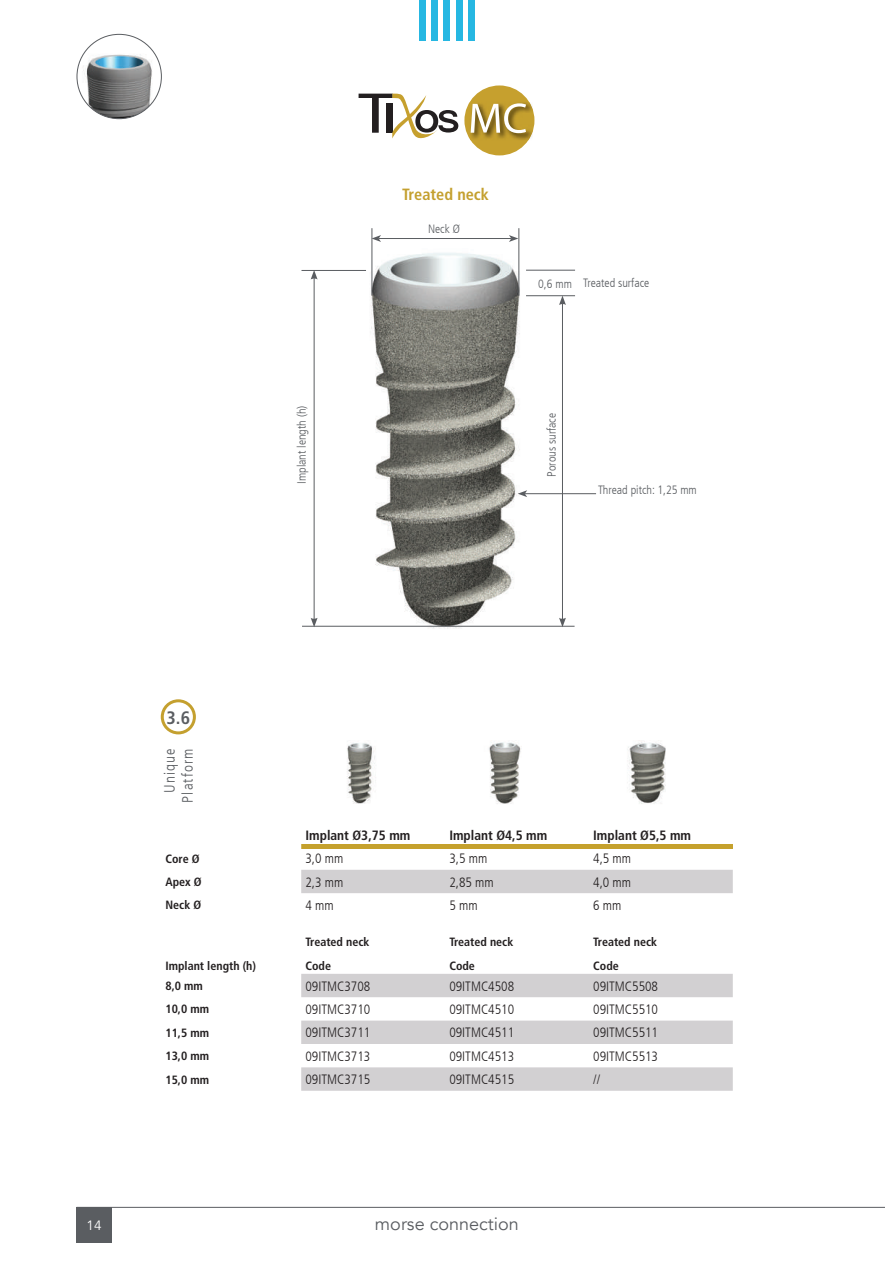
<style>
.page{position:relative;width:885px;height:1263px;background:#fff}
.page>*{position:absolute;margin:0;border:0;box-sizing:border-box;transform-origin:0 0}
.t1{font:18px "Avenir";color:#5a5d61}
.t2{font:700 condensed 18px "Frutiger";color:#5a5d61}
.t3{font:700 condensed 16.35px "Frutiger";color:#c4a02f}
.t4{font:300 condensed 15px/18px "Frutiger LT";letter-spacing:.08em;color:#5a5d61;text-align:right}
.t5{font:300 condensed 13.5px "Frutiger LT";color:#231f20}
.t6{font:700 condensed 13.5px "Frutiger";color:#231f20}
.t7{font:13.5px "Avenir";color:#fff}
.t8{font:700 condensed 12px "Frutiger";color:#231f20}
.t9{font:300 condensed 12px "Frutiger LT";color:#5a5d61}
</style>
<div class="page">
<hr style="left:77px;top:1207px;width:807px;height:1px;background:#5a5d61">
<div style="left:77px;top:1207px;width:35px;height:35px;background:#5a5d61"></div>
<div style="left:419px;top:0;width:6px;height:41px;background:#26b7e2"></div>
<div style="left:431px;top:0;width:6px;height:41px;background:#26b7e2"></div>
<div style="left:443px;top:0;width:7px;height:41px;background:#26b7e2"></div>
<div style="left:456px;top:0;width:6px;height:41px;background:#26b7e2"></div>
<div style="left:468px;top:0;width:6px;height:41px;background:#26b7e2"></div>
<img style="left:77px;top:42px;width:84px;height:77px">
<img style="left:307px;top:232px;width:275px;height:397px">
<hr style="left:313px;top:277px;width:1px;height:343px;background:#5a5d61">
<svg style="left:310px;top:271px;width:7px;height:8px"></svg>
<svg style="left:310px;top:618px;width:7px;height:8px"></svg>
<hr style="left:562px;top:303px;width:1px;height:317px;background:#5a5d61">
<svg style="left:558px;top:296px;width:7px;height:9px"></svg>
<svg style="left:558px;top:618px;width:7px;height:8px"></svg>
<hr style="left:302px;top:626px;width:272px;height:1px;background:#5a5d61">
<hr style="left:526px;top:270px;width:49px;height:1px;background:#5a5d61">
<hr style="left:526px;top:295px;width:49px;height:1px;background:#5a5d61">
<hr style="left:301px;top:270px;width:65px;height:1px;background:#5a5d61">
<hr style="left:378px;top:238px;width:133px;height:1px;background:#5a5d61">
<svg style="left:508px;top:235px;width:10px;height:7px"></svg>
<svg style="left:372px;top:235px;width:9px;height:7px"></svg>
<hr style="left:371px;top:228px;width:1px;height:68px;background:#5a5d61">
<hr style="left:518px;top:228px;width:1px;height:68px;background:#5a5d61">
<img style="left:347px;top:743px;width:29px;height:61px">
<img style="left:489px;top:742px;width:32px;height:62px">
<img style="left:627px;top:741px;width:38px;height:63px">
<div style="left:464px;top:85px;width:70px;height:70px;background:#c6a02e;border-radius:50%"></div>
<img style="left:469px;top:102px;width:63px;height:38px">
<svg style="left:470px;top:103px;width:56px;height:30px"></svg>
<svg style="left:358px;top:94px;width:100px;height:45px"></svg>
<hr style="left:524px;top:493px;width:71px;height:1px;background:#5a5d61">
<svg style="left:517px;top:490px;width:10px;height:7px"></svg>
<svg style="left:301px;top:844px;width:431px;height:49px"></svg>
<svg style="left:301px;top:974px;width:431px;height:117px;fill:#d2d0d2"></svg>
<div style="left:161px;top:699px;width:35px;height:35px;border:3px solid #c4a02f;border-radius:50%"></div>
<p class="t3" style="left:402px;top:185px;width:88px">Treated neck</p>
<h1 class="t2" style="left:166px;top:707px;width:25px">3.6</h1>
<p class="t4" style="left:161px;top:803px;width:56px;rotate:-90deg">Unique<br>Platform</p>
<p class="t9" style="left:428px;top:222px;width:33px">Neck Ø</p>
<p class="t9" style="left:538px;top:277px;width:35px">0,6 mm</p>
<p class="t9" style="left:583px;top:276px;width:67px">Treated surface</p>
<p class="t9" style="left:294px;top:484px;width:80px;rotate:-90deg">Implant length (h)</p>
<p class="t9" style="left:544px;top:476px;width:65px;rotate:-90deg">Porous surface</p>
<p class="t9" style="left:598px;top:483px;width:100px">Thread pitch: 1,25 mm</p>
<p class="t6" style="left:305px;top:827px;width:106px">Implant Ø3,75 mm</p>
<p class="t6" style="left:449px;top:827px;width:99px">Implant Ø4,5 mm</p>
<p class="t6" style="left:593px;top:827px;width:99px">Implant Ø5,5 mm</p>
<p class="t8" style="left:165px;top:851px;width:36px">Core Ø</p>
<p class="t5" style="left:305px;top:851px;width:39px">3,0 mm</p>
<p class="t5" style="left:449px;top:851px;width:39px">3,5 mm</p>
<p class="t5" style="left:593px;top:851px;width:39px">4,5 mm</p>
<p class="t8" style="left:165px;top:875px;width:38px">Apex Ø</p>
<p class="t5" style="left:305px;top:874px;width:39px">2,3 mm</p>
<p class="t5" style="left:449px;top:874px;width:46px">2,85 mm</p>
<p class="t5" style="left:593px;top:874px;width:39px">4,0 mm</p>
<p class="t8" style="left:165px;top:898px;width:37px">Neck Ø</p>
<p class="t5" style="left:305px;top:897px;width:30px">4 mm</p>
<p class="t5" style="left:449px;top:897px;width:30px">5 mm</p>
<p class="t5" style="left:593px;top:897px;width:30px">6 mm</p>
<p class="t8" style="left:305px;top:935px;width:65px">Treated neck</p>
<p class="t8" style="left:449px;top:935px;width:65px">Treated neck</p>
<p class="t8" style="left:593px;top:935px;width:65px">Treated neck</p>
<p class="t8" style="left:165px;top:958px;width:92px">Implant length (h)</p>
<p class="t8" style="left:305px;top:958px;width:27px">Code</p>
<p class="t8" style="left:449px;top:958px;width:27px">Code</p>
<p class="t8" style="left:593px;top:958px;width:27px">Code</p>
<p class="t8" style="left:165px;top:979px;width:39px">8,0 mm</p>
<p class="t5" style="left:305px;top:978px;width:66px">09ITMC3708</p>
<p class="t5" style="left:449px;top:978px;width:66px">09ITMC4508</p>
<p class="t5" style="left:593px;top:978px;width:66px">09ITMC5508</p>
<p class="t8" style="left:165px;top:1002px;width:45px">10,0 mm</p>
<p class="t5" style="left:305px;top:1002px;width:66px">09ITMC3710</p>
<p class="t5" style="left:449px;top:1002px;width:66px">09ITMC4510</p>
<p class="t5" style="left:593px;top:1002px;width:66px">09ITMC5510</p>
<p class="t8" style="left:165px;top:1025px;width:45px">11,5 mm</p>
<p class="t5" style="left:305px;top:1025px;width:66px">09ITMC3711</p>
<p class="t5" style="left:449px;top:1025px;width:66px">09ITMC4511</p>
<p class="t5" style="left:593px;top:1025px;width:66px">09ITMC5511</p>
<p class="t8" style="left:165px;top:1049px;width:45px">13,0 mm</p>
<p class="t5" style="left:305px;top:1048px;width:66px">09ITMC3713</p>
<p class="t5" style="left:449px;top:1048px;width:66px">09ITMC4513</p>
<p class="t5" style="left:593px;top:1048px;width:66px">09ITMC5513</p>
<p class="t8" style="left:165px;top:1072px;width:45px">15,0 mm</p>
<p class="t5" style="left:305px;top:1072px;width:66px">09ITMC3715</p>
<p class="t5" style="left:449px;top:1072px;width:66px">09ITMC4515</p>
<p class="t5" style="left:593px;top:1072px;width:8px">//</p>
<p class="t7" style="left:86px;top:1217px;width:17px">14</p>
<h1 class="t1" style="left:375px;top:1213px;width:145px">morse connection</h1>
</div>
